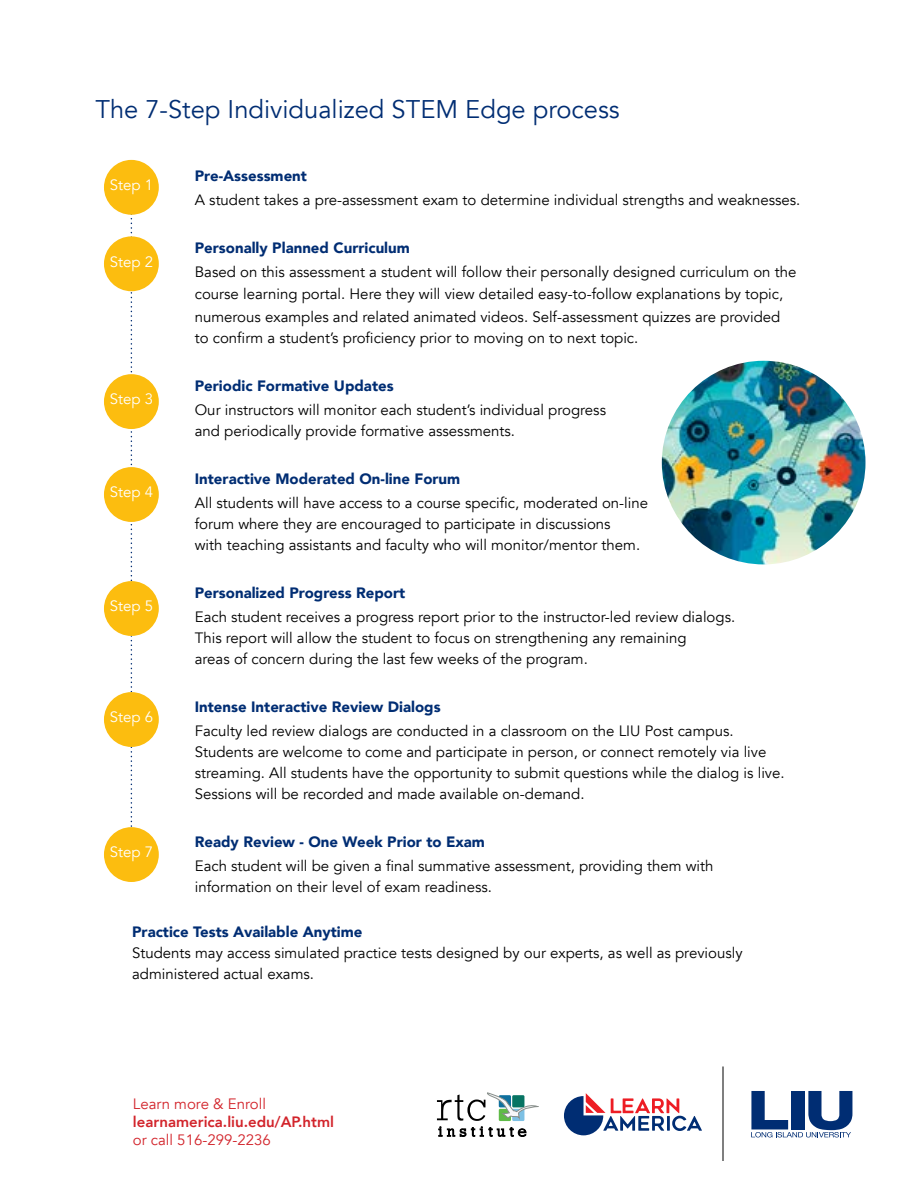
<style>
.page{position:relative;width:918px;height:1188px;background:#fff}
.page>*{position:absolute;margin:0;border:0;box-sizing:border-box;transform-origin:0 0}
.t1{font:25.5px "Avenir";color:#002d73}
.t2{font:15px/21px "Avenir";color:#000}
.t3{font:900 15px "Avenir";color:#002d73}
.t4{font:15px "Avenir";color:#fff}
.t5{font:15px "Avenir";color:#d2232a}
.t6{font:800 15px "Avenir";color:#d2232a}
</style>
<div class="page">
<svg style="left:131px;top:218px;width:1px;height:609px"></svg>
<div style="left:104px;top:160px;width:55px;height:55px;background:#fcbd0f;border-radius:50%"></div>
<div style="left:104px;top:236px;width:55px;height:55px;background:#fcbd0f;border-radius:50%"></div>
<div style="left:104px;top:374px;width:55px;height:55px;background:#fcbd0f;border-radius:50%"></div>
<div style="left:104px;top:467px;width:55px;height:55px;background:#fcbd0f;border-radius:50%"></div>
<div style="left:104px;top:581px;width:55px;height:55px;background:#fcbd0f;border-radius:50%"></div>
<div style="left:104px;top:692px;width:55px;height:55px;background:#fcbd0f;border-radius:50%"></div>
<div style="left:104px;top:827px;width:55px;height:55px;background:#fcbd0f;border-radius:50%"></div>
<svg style="left:439px;top:1127px;width:87px;height:10px"></svg>
<svg style="left:437px;top:1093px;width:101px;height:28px"></svg>
<img style="left:662px;top:361px;width:204px;height:203px;border-radius:102px">
<div style="left:564px;top:1096px;width:39px;height:39px;background:#002d73;border-radius:20px"></div>
<svg style="left:586px;top:1093px;width:116px;height:38px"></svg>
<hr style="left:723px;top:1066px;width:1px;height:95px;background:#000">
<svg style="left:751px;top:1091px;width:101px;height:46px"></svg>
<h1 class="t1" style="left:95px;top:94px;width:526px">The 7-Step Individualized STEM Edge process</h1>
<p class="t4" style="left:110px;top:176px;width:45px">Step 1</p>
<p class="t4" style="left:110px;top:253px;width:45px">Step 2</p>
<p class="t4" style="left:110px;top:390px;width:45px">Step 3</p>
<p class="t4" style="left:110px;top:483px;width:45px">Step 4</p>
<p class="t4" style="left:110px;top:597px;width:45px">Step 5</p>
<p class="t4" style="left:110px;top:708px;width:45px">Step 6</p>
<p class="t4" style="left:110px;top:843px;width:45px">Step 7</p>
<p class="t3" style="left:195px;top:163px;width:114px">Pre-Assessment</p>
<p class="t2" style="left:195px;top:189px;width:607px">A student takes a pre-assessment exam to determine individual strengths and weaknesses.</p>
<p class="t3" style="left:195px;top:235px;width:217px">Personally Planned Curriculum</p>
<p class="t2" style="left:195px;top:260px;width:603px;line-height:22.5px">Based on this assessment a student will follow their personally designed curriculum on the course learning portal. Here they will view detailed easy-to-follow explanations by topic, numerous examples and related animated videos. Self-assessment quizzes are provided</p>
<p class="t2" style="left:195px;top:327px;width:445px">to confirm a student’s proficiency prior to moving on to next topic.</p>
<p class="t3" style="left:195px;top:373px;width:200px">Periodic Formative Updates</p>
<p class="t2" style="left:195px;top:399px;width:413px">Our instructors will monitor each student’s individual progress and periodically provide formative assessments.</p>
<p class="t3" style="left:195px;top:466px;width:267px">Interactive Moderated On-line Forum</p>
<p class="t2" style="left:195px;top:492px;width:455px">All students will have access to a course specific, moderated on-line forum where they are encouraged to participate in discussions<br>with teaching assistants and faculty who will monitor/mentor them.</p>
<p class="t3" style="left:195px;top:580px;width:212px">Personalized Progress Report</p>
<p class="t2" style="left:195px;top:606px;width:542px">Each student receives a progress report prior to the instructor-led review dialogs.<br>This report will allow the student to focus on strengthening any remaining<br>areas of concern during the last few weeks of the program.</p>
<p class="t3" style="left:195px;top:694px;width:247px">Intense Interactive Review Dialogs</p>
<p class="t2" style="left:195px;top:720px;width:591px">Faculty led review dialogs are conducted in a classroom on the LIU Post campus.<br>Students are welcome to come and participate in person, or connect remotely via live streaming. All students have the opportunity to submit questions while the dialog is live.<br>Sessions will be recorded and made available on-demand.</p>
<p class="t3" style="left:195px;top:829px;width:292px">Ready Review - One Week Prior to Exam</p>
<p class="t2" style="left:195px;top:855px;width:520px">Each student will be given a final summative assessment, providing them with information on their level of exam readiness.</p>
<p class="t3" style="left:132px;top:919px;width:232px">Practice Tests Available Anytime</p>
<p class="t2" style="left:132px;top:943px;width:612px">Students may access simulated practice tests designed by our experts, as well as previously administered actual exams.</p>
<p class="t5" style="left:133px;top:1094px;width:135px">Learn more &amp; Enroll</p>
<p class="t6" style="left:133px;top:1110px;width:203px">learnamerica.liu.edu/AP.html</p>
<p class="t5" style="left:133px;top:1130px;width:139px">or call 516-299-2236</p>
</div>
